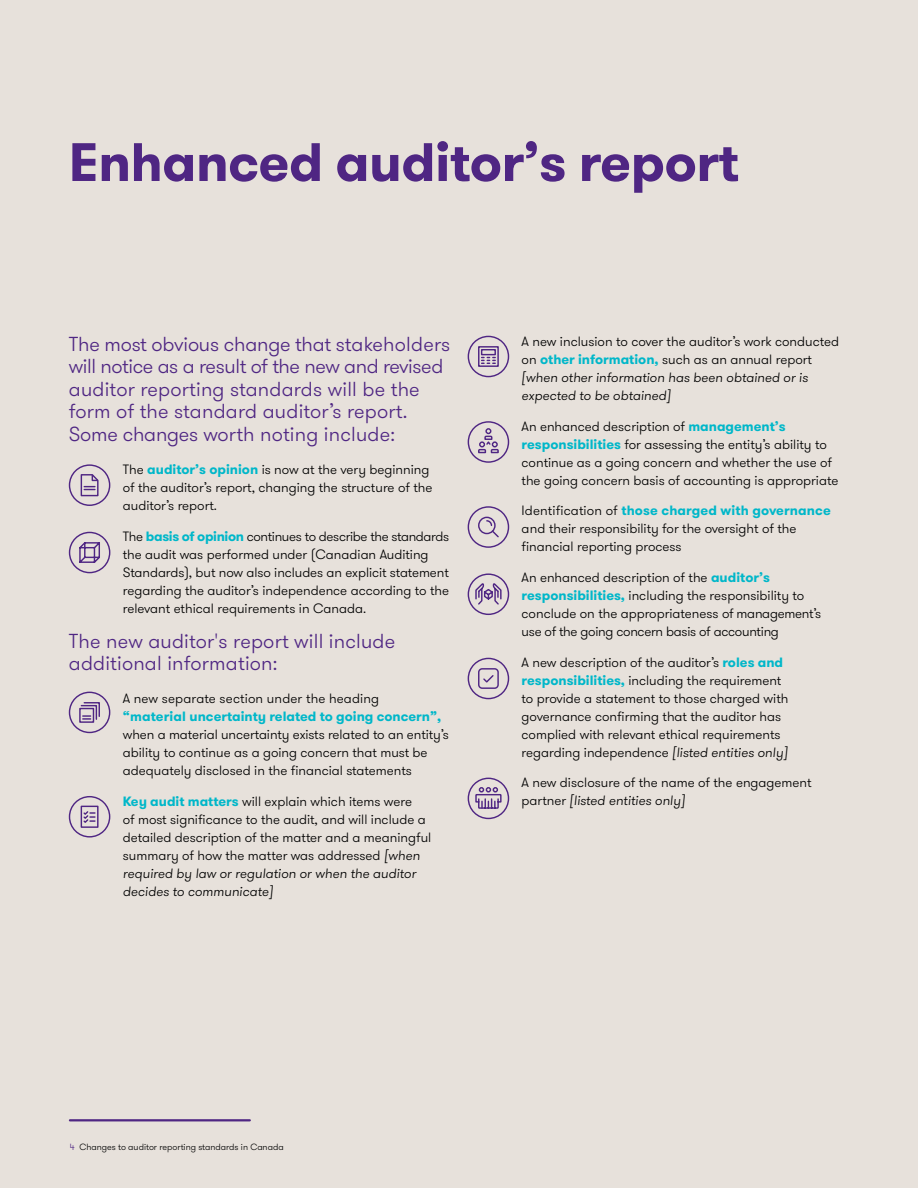
<style>
.page{position:relative;width:918px;height:1188px;background:#e7e1db}
.page>*{position:absolute;margin:0;border:0;box-sizing:border-box;transform-origin:0 0}
.t1{font:700 54px "GT Walsheim Pro";letter-spacing:-.01em;color:#4f2683}
.t2{font:300 20.25px/22.5px "GT Walsheim Pro";letter-spacing:.01em;color:#4f2683}
.t3{font:300 13.5px/18px "GT Walsheim Pro";color:#000}
.t4{font:700 13.5px "GT Walsheim Pro";color:#00b7c9}
.t5{font:300 9px "GT Walsheim Pro";color:#000}
.s1{font-weight:700;color:#00b7c9}
.s2{font-style:italic}
.s3{color:#4f2683}
</style>
<div class="page">
<hr style="left:70px;top:1119px;width:180px;height:2px;background:#4f2683">
<svg style="left:69px;top:796px;width:41px;height:42px"></svg>
<svg style="left:468px;top:336px;width:41px;height:41px"></svg>
<svg style="left:468px;top:658px;width:41px;height:41px"></svg>
<svg style="left:468px;top:573px;width:41px;height:42px"></svg>
<svg style="left:468px;top:778px;width:41px;height:41px"></svg>
<svg style="left:69px;top:464px;width:41px;height:42px"></svg>
<svg style="left:468px;top:506px;width:41px;height:42px"></svg>
<svg style="left:69px;top:532px;width:41px;height:41px"></svg>
<svg style="left:69px;top:692px;width:41px;height:41px"></svg>
<svg style="left:468px;top:421px;width:41px;height:42px"></svg>
<h1 class="t1" style="left:69px;top:127px;width:672px">Enhanced auditor’s report</h1>
<h2 class="t2" style="left:69px;top:333px;width:383px">The most obvious change that stakeholders will notice as a result of the new and revised auditor reporting standards will be the form of the standard auditor’s report.<br>Some changes worth noting include:</h2>
<p class="t3" style="left:123px;top:461px;width:311px">The <span class="s1">auditor’s opinion</span> is now at the very beginning of the auditor’s report, changing the structure of the auditor’s report.</p>
<p class="t3" style="left:123px;top:527px;width:328px">The <span class="s1">basis of opinion</span> continues to describe the standards the audit was performed under (Canadian Auditing Standards), but now also includes an explicit statement regarding the auditor’s independence according to the relevant ethical requirements in Canada.</p>
<h2 class="t2" style="left:69px;top:630px;width:328px">The new auditor's report will include additional information:</h2>
<p class="t3" style="left:123px;top:690px;width:258px">A new separate section under the heading</p>
<p class="t4" style="left:123px;top:708px;width:320px">“material uncertainty related to going concern”,</p>
<p class="t3" style="left:123px;top:726px;width:328px">when a material uncertainty exists related to an entity’s ability to continue as a going concern that must be adequately disclosed in the financial statements</p>
<p class="t3" style="left:123px;top:793px;width:310px"><span class="s1">Key audit matters</span> will explain which items were<br>of most significance to the audit, and will include a detailed description of the matter and a meaningful summary of how the matter was addressed <span class="s2">[when required by law or regulation or when the auditor decides to communicate]</span></p>
<p class="t3" style="left:522px;top:332px;width:319px">A new inclusion to cover the auditor’s work conducted on <span class="s1">other information,</span> such as an annual report <span class="s2">[when other information has been obtained or is expected to be obtained]</span></p>
<p class="t3" style="left:522px;top:417px;width:318px">An enhanced description of <span class="s1">management’s responsibilities</span> for assessing the entity’s ability to continue as a going concern and whether the use of the going concern basis of accounting is appropriate</p>
<p class="t3" style="left:522px;top:502px;width:311px">Identification of <span class="s1">those charged with governance </span>and their responsibility for the oversight of the financial reporting process</p>
<p class="t3" style="left:522px;top:569px;width:301px">An enhanced description of the <span class="s1">auditor’s responsibilities,</span> including the responsibility to conclude on the appropriateness of management’s use of the going concern basis of accounting</p>
<p class="t3" style="left:522px;top:653px;width:268px">A new description of the auditor’s <span class="s1">roles and responsibilities,</span> including the requirement to provide a statement to those charged with governance confirming that the auditor has complied with relevant ethical requirements regarding independence <span class="s2">[listed entities only]</span></p>
<p class="t3" style="left:522px;top:774px;width:291px">A new disclosure of the name of the engagement partner <span class="s2">[listed entities only]</span></p>
<p class="t5" style="left:70px;top:1141px;width:215px"><span class="s3">4</span> Changes to auditor reporting standards in Canada</p>
</div>
